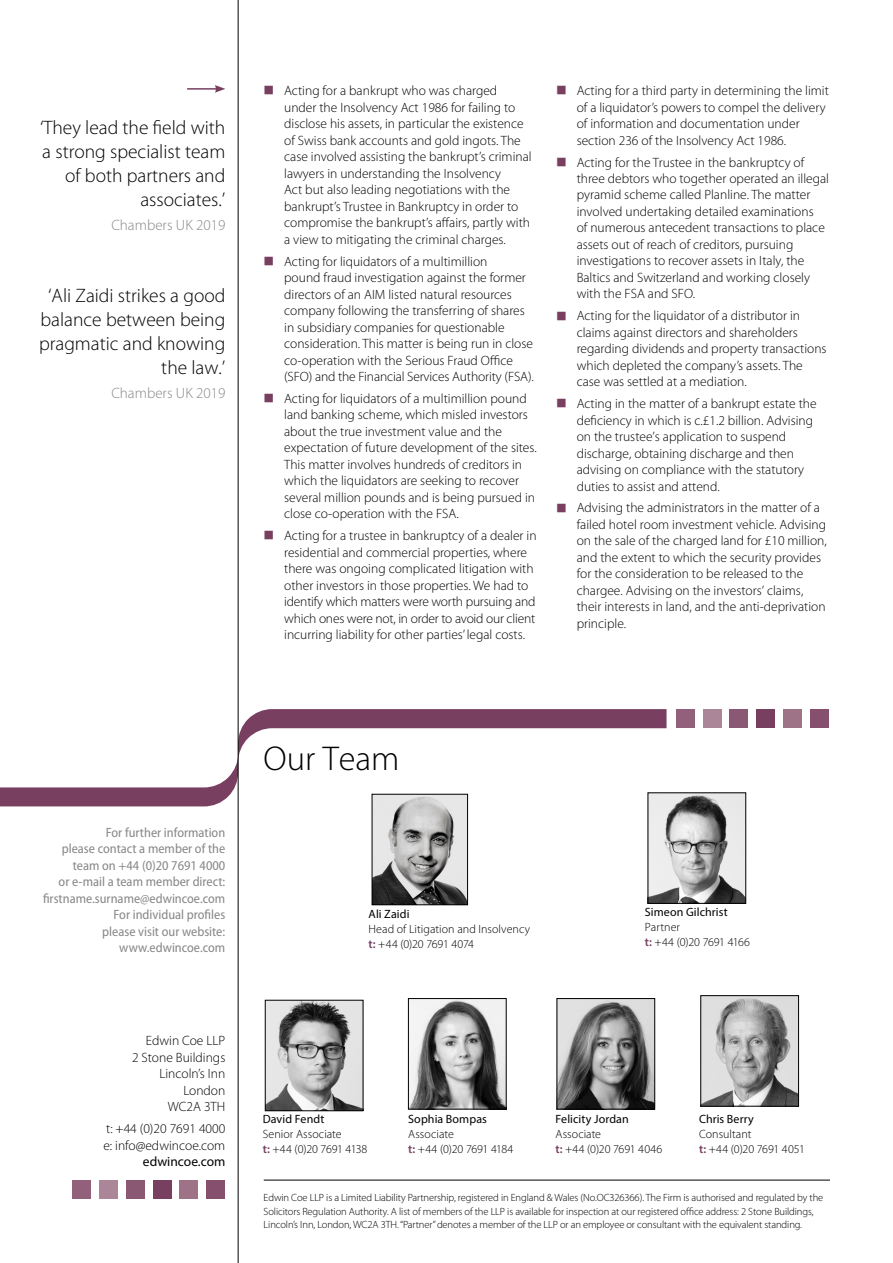
<style>
.page{position:relative;width:893px;height:1263px;background:#fff}
.page>*{position:absolute;margin:0;border:0;box-sizing:border-box;transform-origin:0 0}
.t1{font:300 34.5px "Myriad Pro";color:#000}
.t2{font:300 19.5px/24px "Myriad Pro";color:#000;text-align:right}
.t3{font:300 15px "Myriad Pro";color:#878787}
.t4{font:300 13.5px/16.5px "Myriad Pro";color:#000}
.t5{font:semi-condensed 13.5px/16.5px "Myriad Pro";color:#878787;text-align:right}
.t6{font:13.5px "Myriad Pro";color:#000}
.t7{font:300 12px/15px "Myriad Pro";color:#000}
.t8{font:12px "Myriad Pro";letter-spacing:.01em;color:#000}
.t9{font:300 10.5px/13.5px "Myriad Pro";letter-spacing:-.01em;color:#000}
.s1{font-weight:600;color:#783f61}
</style>
<div class="page">
<div style="left:676px;top:709px;width:19px;height:19px;background:#92607a"></div>
<div style="left:703px;top:709px;width:18px;height:19px;background:#ab8698"></div>
<div style="left:729px;top:709px;width:19px;height:19px;background:#8b5874"></div>
<div style="left:756px;top:709px;width:19px;height:19px;background:#783f61"></div>
<div style="left:783px;top:709px;width:19px;height:19px;background:#9e7388"></div>
<div style="left:810px;top:709px;width:19px;height:19px;background:#854f6d"></div>
<svg style="left:0;top:709px;width:666px;height:97px"></svg>
<img style="left:650px;top:795px;width:94px;height:106px">
<img style="left:703px;top:997px;width:94px;height:107px">
<div style="left:701px;top:995px;width:98px;height:111px;border:1px solid #000"></div>
<img style="left:374px;top:796px;width:92px;height:107px">
<div style="left:372px;top:794px;width:96px;height:111px;border:1px solid #000"></div>
<img style="left:267px;top:1002px;width:94px;height:107px">
<div style="left:265px;top:1000px;width:98px;height:111px;border:1px solid #000"></div>
<img style="left:410px;top:1000px;width:94px;height:107px">
<div style="left:408px;top:998px;width:98px;height:111px;border:1px solid #000"></div>
<img style="left:559px;top:1000px;width:94px;height:107px">
<div style="left:557px;top:998px;width:98px;height:111px;border:1px solid #000"></div>
<hr style="left:187px;top:88px;width:30px;height:2px;background:#783f61">
<svg style="left:215px;top:85px;width:10px;height:8px"></svg>
<hr style="left:238px;top:0;width:1px;height:1263px;background:#000">
<hr style="left:264px;top:1180px;width:566px;height:1px;background:#000">
<div style="left:72px;top:1180px;width:19px;height:19px;background:#92607a"></div>
<div style="left:99px;top:1180px;width:19px;height:19px;background:#ab8698"></div>
<div style="left:126px;top:1180px;width:19px;height:19px;background:#8b5874"></div>
<div style="left:153px;top:1180px;width:19px;height:19px;background:#783f61"></div>
<div style="left:180px;top:1180px;width:18px;height:19px;background:#9e7388"></div>
<div style="left:206px;top:1180px;width:19px;height:19px;background:#854f6d"></div>
<h2 class="t2" style="left:40px;top:115px;width:187px">‘They lead the field with a strong specialist team of both partners and associates.’</h2>
<p class="t3" style="left:111px;top:216px;width:115px">Chambers UK 2019</p>
<h2 class="t2" style="left:39px;top:283px;width:188px">‘Ali Zaidi strikes a good balance between being pragmatic and knowing the law.’</h2>
<p class="t3" style="left:111px;top:384px;width:115px">Chambers UK 2019</p>
<p class="t4" style="left:284px;top:82px;width:249px">Acting for a bankrupt who was charged under the Insolvency Act 1986 for failing to disclose his assets, in particular the existence of Swiss bank accounts and gold ingots. The case involved assisting the bankrupt’s criminal lawyers in understanding the Insolvency<br>Act but also leading negotiations with the bankrupt’s Trustee in Bankruptcy in order to compromise the bankrupt’s affairs, partly with a view to mitigating the criminal charges.</p>
<p class="t4" style="left:284px;top:253px;width:251px">Acting for liquidators of a multimillion<br>pound fraud investigation against the former directors of an AIM listed natural resources company following the transferring of shares in subsidiary companies for questionable consideration. This matter is being run in close co-operation with the Serious Fraud Office (SFO) and the Financial Services Authority (FSA).</p>
<p class="t4" style="left:284px;top:390px;width:254px">Acting for liquidators of a multimillion pound land banking scheme, which misled investors about the true investment value and the expectation of future development of the sites.<br>This matter involves hundreds of creditors in which the liquidators are seeking to recover several million pounds and is being pursued in close co-operation with the FSA.</p>
<p class="t4" style="left:284px;top:527px;width:254px">Acting for a trustee in bankruptcy of a dealer in residential and commercial properties, where there was ongoing complicated litigation with other investors in those properties. We had to identify which matters were worth pursuing and which ones were not, in order to avoid our client incurring liability for other parties’ legal costs.</p>
<p class="t4" style="left:577px;top:82px;width:254px">Acting for a third party in determining the limit of a liquidator’s powers to compel the delivery of information and documentation under section 236 of the Insolvency Act 1986.</p>
<p class="t4" style="left:577px;top:154px;width:254px">Acting for the Trustee in the bankruptcy of three debtors who together operated an illegal pyramid scheme called Planline. The matter involved undertaking detailed examinations<br>of numerous antecedent transactions to place assets out of reach of creditors, pursuing investigations to recover assets in Italy, the Baltics and Switzerland and working closely with the FSA and SFO.</p>
<p class="t4" style="left:577px;top:307px;width:251px">Acting for the liquidator of a distributor in claims against directors and shareholders regarding dividends and property transactions which depleted the company’s assets. The case was settled at a mediation.</p>
<p class="t4" style="left:577px;top:395px;width:241px">Acting in the matter of a bankrupt estate the deficiency in which is c.£1.2 billion. Advising on the trustee’s application to suspend discharge, obtaining discharge and then advising on compliance with the statutory duties to assist and attend.</p>
<p class="t4" style="left:577px;top:500px;width:252px">Advising the administrators in the matter of a failed hotel room investment vehicle. Advising on the sale of the charged land for £10 million, and the extent to which the security provides for the consideration to be released to the chargee. Advising on the investors’ claims, their interests in land, and the anti-deprivation principle.</p>
<p class="t5" style="left:43px;top:824px;width:184px">For further information<br>please contact a member of the team on +44 (0)20 7691 4000<br>or e-mail a team member direct: firstname.surname@edwincoe.com<br>For individual profiles<br>please visit our website: www.edwincoe.com</p>
<p class="t4" style="left:132px;top:1032px;width:95px;text-align:right">Edwin Coe LLP<br>2 Stone Buildings<br>Lincoln’s Inn<br>London<br>WC2A 3TH</p>
<p class="t4" style="left:103px;top:1120px;width:124px">t: +44 (0)20 7691 4000 e: info@edwincoe.com</p>
<p class="t6" style="left:143px;top:1153px;width:84px">edwincoe.com</p>
<h1 class="t1" style="left:264px;top:738px;width:137px">Our Team</h1>
<p class="t8" style="left:369px;top:906px;width:42px">Ali Zaidi</p>
<p class="t7" style="left:369px;top:921px;width:163px">Head of Litigation and Insolvency <span class="s1">t:</span> +44 (0)20 7691 4074</p>
<p class="t8" style="left:645px;top:904px;width:84px">Simeon Gilchrist</p>
<p class="t7" style="left:645px;top:919px;width:107px">Partner<br><span class="s1">t:</span> +44 (0)20 7691 4166</p>
<p class="t8" style="left:699px;top:1111px;width:56px">Chris Berry</p>
<p class="t7" style="left:699px;top:1126px;width:107px">Consultant<br><span class="s1">t:</span> +44 (0)20 7691 4051</p>
<p class="t8" style="left:555px;top:1111px;width:75px">Felicity Jordan</p>
<p class="t7" style="left:555px;top:1126px;width:109px">Associate<br><span class="s1">t:</span> +44 (0)20 7691 4046</p>
<p class="t9" style="left:264px;top:1191px;width:561px">Edwin Coe LLP is a Limited Liability Partnership, registered in England &amp; Wales (No.OC326366). The Firm is authorised and regulated by the<br>Solicitors Regulation Authority. A list of members of the LLP is available for inspection at our registered office address: 2 Stone Buildings,<br>Lincoln’s Inn, London, WC2A 3TH. “Partner” denotes a member of the LLP or an employee or consultant with the equivalent standing.</p>
<p class="t8" style="left:263px;top:1111px;width:63px">David Fendt</p>
<p class="t7" style="left:263px;top:1126px;width:106px">Senior Associate<br><span class="s1">t:</span> +44 (0)20 7691 4138</p>
<p class="t8" style="left:408px;top:1111px;width:80px">Sophia Bompas</p>
<p class="t7" style="left:408px;top:1126px;width:107px">Associate<br><span class="s1">t:</span> +44 (0)20 7691 4184</p>
</div>
